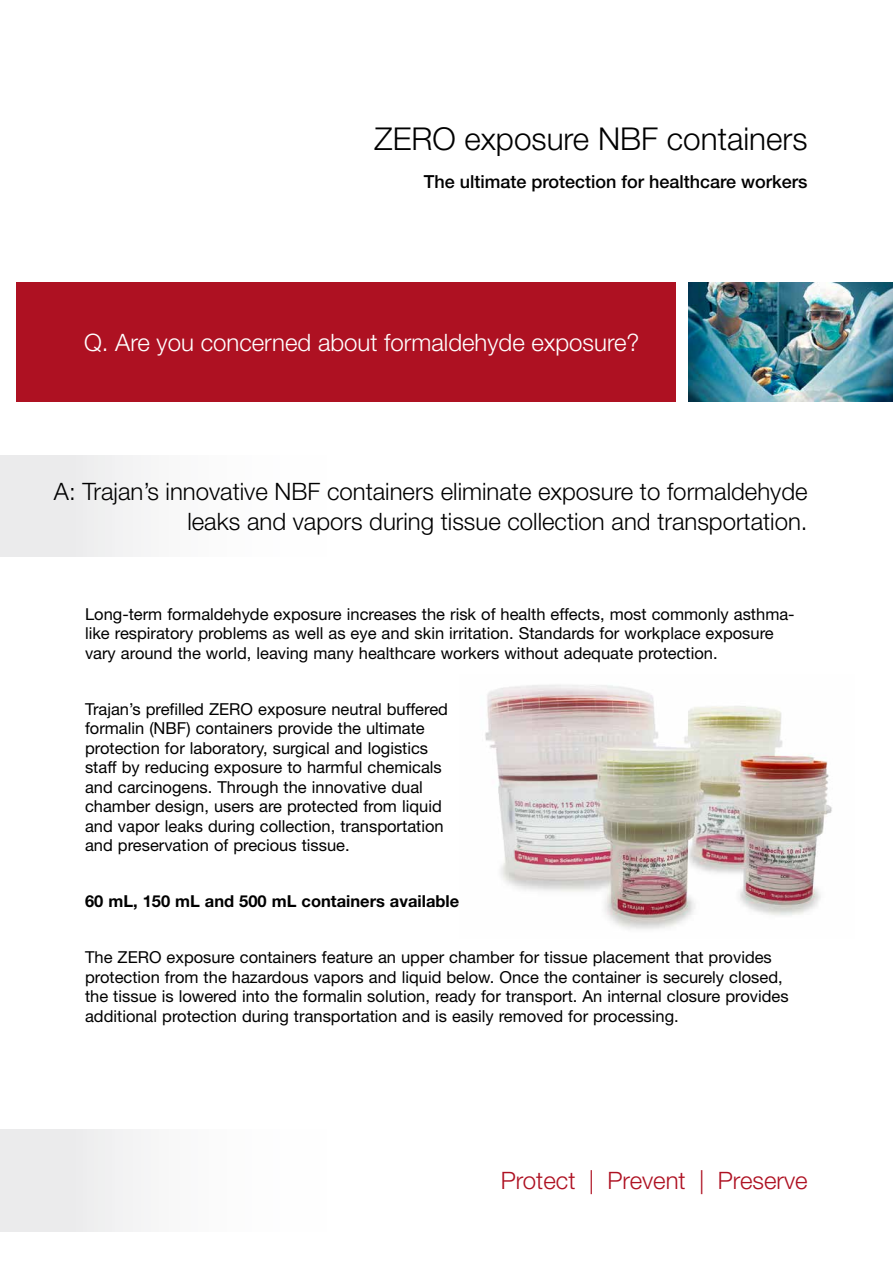
<style>
.page{position:relative;width:893px;height:1263px;background:#fff}
.page>*{position:absolute;margin:0;border:0;box-sizing:border-box;transform-origin:0 0}
.Product_Title{font:300 31.5px "Helvetica Neue LT Std";color:#000}
.Answer_Text_-_Black{font:300 24px/30px "Helvetica Neue LT Std";color:#000;text-align:right}
.Question_Text_-_Whit{font:300 24px "Helvetica Neue LT Std";color:#fff}
.Footer_Key_Messages{font:300 24px "Helvetica Neue LT Std";color:#ae1122}
.Product_Subtitle{font:500 18px "Helvetica Neue LT Std";color:#000}
.Body_Text{font:16.5px/19.5px "Helvetica Neue LT Std";color:#000}
.Body_Text-2{font:700 16.5px "Helvetica Neue LT Std";color:#000}
</style>
<div class="page">
<div style="left:0;top:1130px;width:893px;height:101px;background:linear-gradient(to right,#f3f3f4,#fff)"></div>
<div style="left:16px;top:283px;width:659px;height:119px;background:#ae1122"></div>
<img style="left:689px;top:283px;width:204px;height:119px">
<div style="left:0;top:456px;width:893px;height:101px;background:linear-gradient(to right,#f3f3f4,#fff)"></div>
<img style="left:485px;top:685px;width:347px;height:245px">
<p class="Product_Title" style="left:375px;top:120px;width:434px">ZERO exposure NBF containers</p>
<p class="Product_Subtitle" style="left:424px;top:171px;width:385px">The ultimate protection for healthcare workers</p>
<p class="Question_Text_-_Whit" style="left:84px;top:328px;width:557px">Q. Are you concerned about formaldehyde exposure?</p>
<p class="Answer_Text_-_Black" style="left:54px;top:476px;width:755px">A: Trajan’s innovative NBF containers eliminate exposure to formaldehyde leaks and vapors during tissue collection and transportation.</p>
<p class="Body_Text" style="left:85px;top:604px;width:711px">Long-term formaldehyde exposure increases the risk of health effects, most commonly asthma&shy;like respiratory problems as well as eye and skin irritation. Standards for workplace exposure vary around the world, leaving many healthcare workers without adequate protection.</p>
<p class="Body_Text" style="left:85px;top:699px;width:364px">Trajan’s prefilled ZERO exposure neutral buffered formalin (NBF) containers provide the ultimate protection for laboratory, surgical and logistics staff by reducing exposure to harmful chemicals and carcinogens. Through the innovative dual chamber design, users are protected from liquid and vapor leaks during collection, transportation and preservation of precious tissue.</p>
<p class="Body_Text-2" style="left:85px;top:891px;width:376px">60 mL, 150 mL and 500 mL containers available</p>
<p class="Body_Text" style="left:85px;top:947px;width:705px">The ZERO exposure containers feature an upper chamber for tissue placement that provides protection from the hazardous vapors and liquid below. Once the container is securely closed, the tissue is lowered into the formalin solution, ready for transport. An internal closure provides additional protection during transportation and is easily removed for processing.</p>
<p class="Footer_Key_Messages" style="left:501px;top:1166px;width:308px">Protect | Prevent | Preserve</p>
</div>
